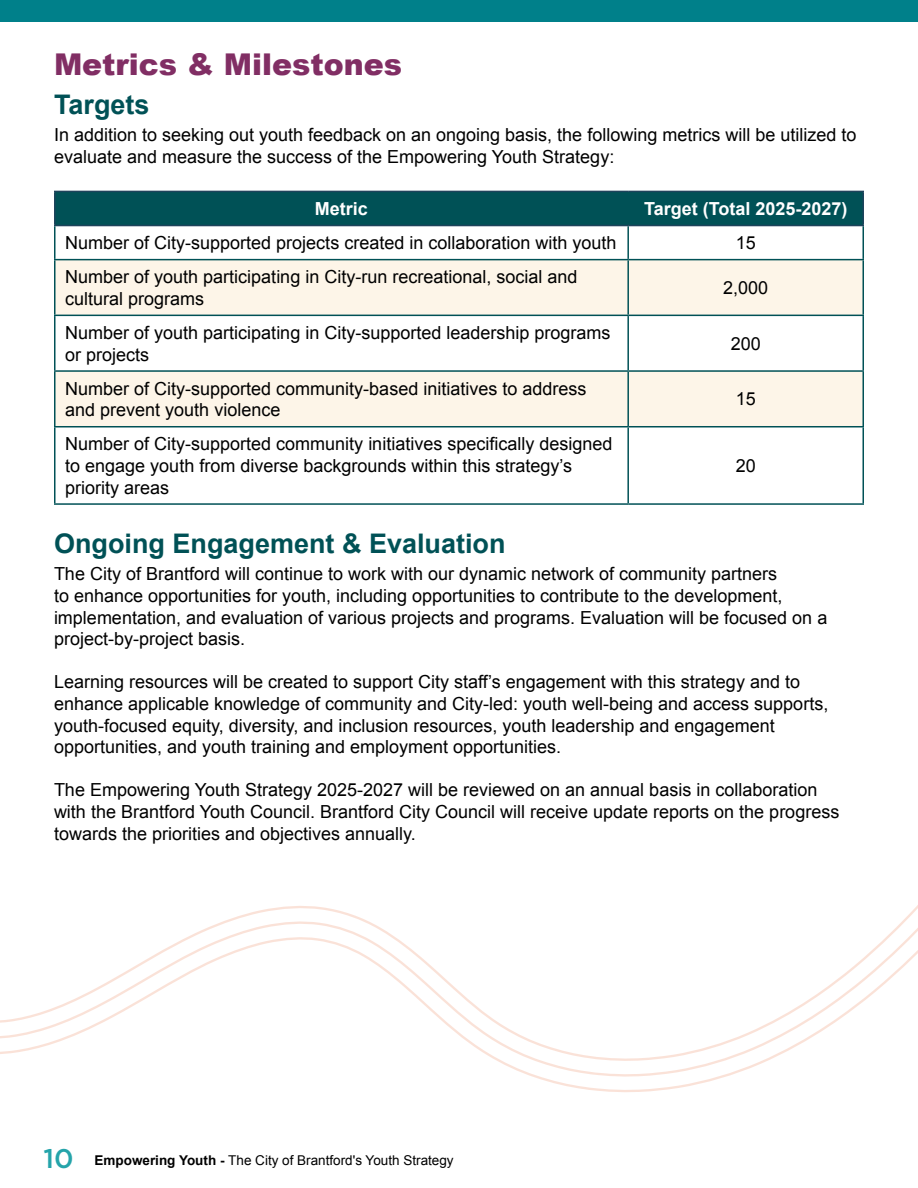
<style>
.page{position:relative;width:918px;height:1188px;background:#fff}
.page>*{position:absolute;margin:0;border:0;box-sizing:border-box;transform-origin:0 0}
.H2_-_Bold_20{font:900 30px "Arial";color:#812e64}
.H3_-_Sub_Heading_Bold_18{font:700 27px "Arial";color:#005156}
.Paragraph_-_Regular_12{font:18px/21.6px "Arial";color:#000}
.Paragraph_-_Regular_12_White{font:700 18px "Arial";color:#fff}
.t1{font:13.5px "Arial";color:#000}
.s1{font-family:"Gotham";font-weight:500;font-size:27px;color:#25a4aa}
.s2{font-weight:700}
</style>
<div class="page">
<div style="left:0;top:0;width:918px;height:22px;background:#00808a"></div>
<div style="left:56px;top:192px;width:806px;height:33px;background:#005156"></div>
<svg style="left:56px;top:260px;width:806px;height:166px;fill:#fdf5e8"></svg>
<hr style="left:54px;top:191px;width:574px;height:1px;background:#1e435b">
<hr style="left:54px;top:192px;width:2px;height:33px;background:#1e435b">
<hr style="left:628px;top:191px;width:236px;height:1px;background:#1e435b">
<hr style="left:862px;top:192px;width:2px;height:33px;background:#1e435b">
<hr style="left:54px;top:225px;width:574px;height:1px;background:#1e435b">
<hr style="left:628px;top:225px;width:236px;height:1px;background:#1e435b">
<hr style="left:54px;top:226px;width:2px;height:33px;background:#005156">
<hr style="left:627px;top:226px;width:2px;height:33px;background:#005156">
<hr style="left:862px;top:226px;width:2px;height:33px;background:#005156">
<hr style="left:54px;top:259px;width:574px;height:1px;background:#005156">
<hr style="left:54px;top:260px;width:2px;height:55px;background:#005156">
<hr style="left:628px;top:259px;width:236px;height:1px;background:#005156">
<hr style="left:627px;top:260px;width:2px;height:55px;background:#005156">
<hr style="left:862px;top:260px;width:2px;height:55px;background:#005156">
<hr style="left:54px;top:315px;width:574px;height:1px;background:#005156">
<hr style="left:54px;top:316px;width:2px;height:54px;background:#005156">
<hr style="left:628px;top:315px;width:236px;height:1px;background:#005156">
<hr style="left:627px;top:316px;width:2px;height:54px;background:#005156">
<hr style="left:862px;top:316px;width:2px;height:54px;background:#005156">
<hr style="left:54px;top:370px;width:574px;height:2px;background:#005156">
<hr style="left:54px;top:372px;width:2px;height:54px;background:#005156">
<hr style="left:628px;top:370px;width:236px;height:2px;background:#005156">
<hr style="left:627px;top:372px;width:2px;height:54px;background:#005156">
<hr style="left:862px;top:372px;width:2px;height:54px;background:#005156">
<hr style="left:54px;top:426px;width:574px;height:1px;background:#005156">
<hr style="left:54px;top:427px;width:2px;height:76px;background:#005156">
<hr style="left:628px;top:426px;width:236px;height:1px;background:#005156">
<hr style="left:627px;top:427px;width:2px;height:76px;background:#005156">
<hr style="left:862px;top:427px;width:2px;height:76px;background:#005156">
<hr style="left:54px;top:503px;width:574px;height:2px;background:#005156">
<hr style="left:628px;top:503px;width:236px;height:2px;background:#005156">
<svg style="left:0;top:905px;width:918px;height:187px"></svg>
<h2 class="H2_-_Bold_20" style="left:54px;top:43px;width:350px">Metrics &amp; Milestones</h2>
<h3 class="H3_-_Sub_Heading_Bold_18" style="left:54px;top:87px;width:97px">Targets</h3>
<p class="Paragraph_-_Regular_12" style="left:54px;top:125px;width:804px">In addition to seeking out youth feedback on an ongoing basis, the following metrics will be utilized to evaluate and measure the success of the Empowering Youth Strategy:</p>
<p class="Paragraph_-_Regular_12_White" style="left:315px;top:197px;width:55px">Metric</p>
<p class="Paragraph_-_Regular_12_White" style="left:644px;top:197px;width:205px">Target (Total 2025-2027)</p>
<p class="Paragraph_-_Regular_12" style="left:65px;top:232px;width:553px">Number of City-supported projects created in collaboration with youth</p>
<p class="Paragraph_-_Regular_12" style="left:736px;top:232px;width:22px">15</p>
<p class="Paragraph_-_Regular_12" style="left:65px;top:266px;width:514px">Number of youth participating in City-run recreational, social and cultural programs</p>
<p class="Paragraph_-_Regular_12" style="left:723px;top:277px;width:47px">2,000</p>
<p class="Paragraph_-_Regular_12" style="left:65px;top:322px;width:547px">Number of youth participating in City-supported leadership programs or projects</p>
<p class="Paragraph_-_Regular_12" style="left:731px;top:333px;width:32px">200</p>
<p class="Paragraph_-_Regular_12" style="left:65px;top:378px;width:523px">Number of City-supported community-based initiatives to address and prevent youth violence</p>
<p class="Paragraph_-_Regular_12" style="left:736px;top:389px;width:22px">15</p>
<p class="Paragraph_-_Regular_12" style="left:65px;top:433px;width:549px">Number of City-supported community initiatives specifically designed to engage youth from diverse backgrounds within this strategy’s priority areas</p>
<p class="Paragraph_-_Regular_12" style="left:736px;top:455px;width:22px">20</p>
<h3 class="H3_-_Sub_Heading_Bold_18" style="left:54px;top:526px;width:453px">Ongoing Engagement &amp; Evaluation</h3>
<p class="Paragraph_-_Regular_12" style="left:54px;top:563px;width:775px">The City of Brantford will continue to work with our dynamic network of community partners<br>to enhance opportunities for youth, including opportunities to contribute to the development, implementation, and evaluation of various projects and programs. Evaluation will be focused on a project-by-project basis.</p>
<p class="Paragraph_-_Regular_12" style="left:54px;top:671px;width:776px">Learning resources will be created to support City staff’s engagement with this strategy and to enhance applicable knowledge of community and City-led: youth well-being and access supports, youth-focused equity, diversity, and inclusion resources, youth leadership and engagement opportunities, and youth training and employment opportunities.</p>
<p class="Paragraph_-_Regular_12" style="left:54px;top:779px;width:787px">The Empowering Youth Strategy 2025-2027 will be reviewed on an annual basis in collaboration with the Brantford Youth Council. Brantford City Council will receive update reports on the progress towards the priorities and objectives annually.</p>
<p class="t1" style="left:44px;top:1152px;width:412px"><span class="s1">10</span> <span class="s2">Empowering Youth -</span> The City of Brantford's Youth Strategy</p>
</div>
